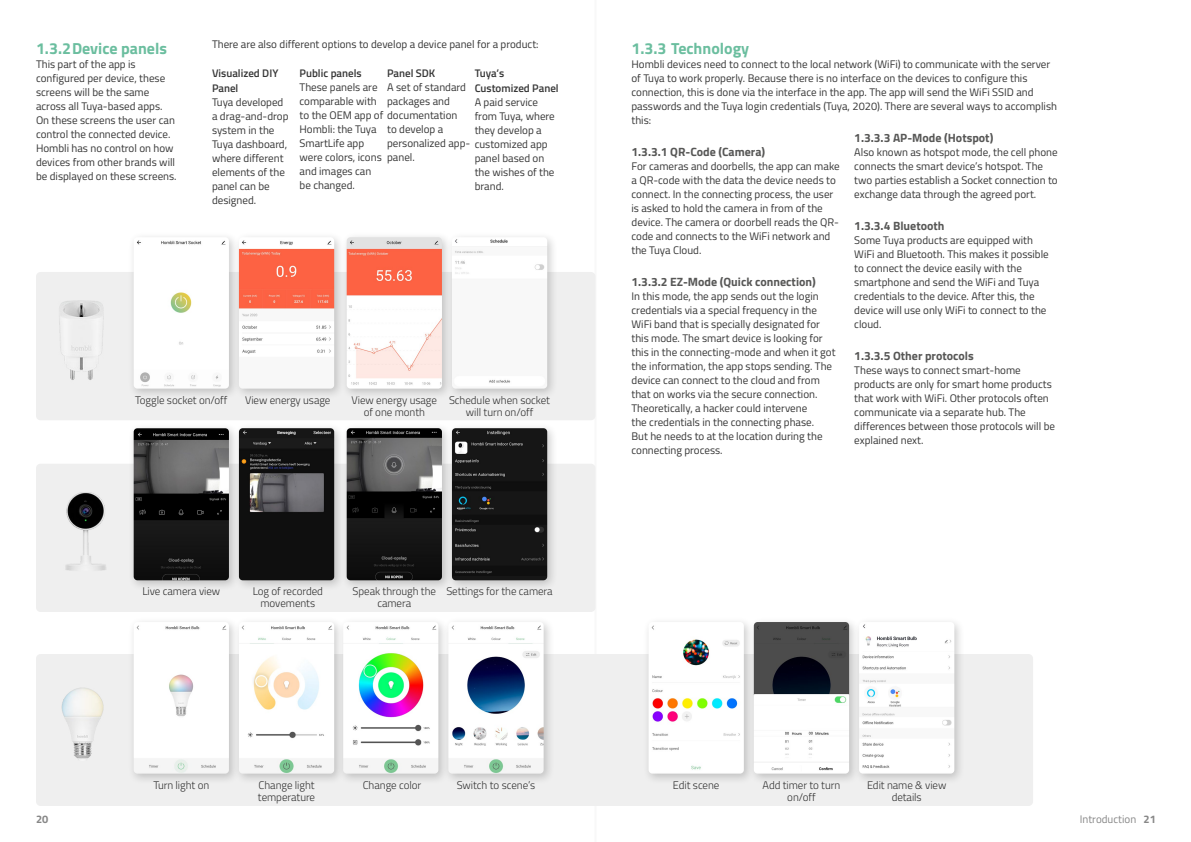
<style>
.page{position:relative;width:1191px;height:842px;background:#fff}
.page>*{position:absolute;margin:0;border:0;box-sizing:border-box;transform-origin:0 0}
.t1{font:700 16px "Titillium Web";color:#6bbe9f}
.t2{font:700 12px "Titillium Web";color:#575756}
.t3{font:11px/14px "Titillium Web";color:#363636}
.t4{font:300 11px/12px "Titillium Web";letter-spacing:-.005em;color:#303030;text-align:center}
.t5{font:600 11px/15px "Titillium Web";color:#363636}
.t6{font:11px "Titillium Web";color:#878787}
.t7{font:700 11px "Titillium Web";color:#878787}
.s1{font-weight:700}
</style>
<div class="page">
<hr style="left:594px;top:0;width:2px;height:842px;background:#f8f8f8">
<div style="left:36px;top:654px;width:997px;height:152px;background:#efefef;border-radius:4px"></div>
<div style="left:36px;top:272px;width:559px;height:148px;background:#efefef;border-radius:4px"></div>
<div style="left:36px;top:464px;width:559px;height:148px;background:#efefef;border-radius:4px"></div>
<img style="left:61px;top:687px;width:43px;height:72px">
<img style="left:59px;top:300px;width:45px;height:80px">
<img style="left:65px;top:492px;width:41px;height:79px">
<div style="left:337px;top:616px;width:112px;height:169px;background:#000;opacity:.2"></div>
<img style="left:345px;top:622px;width:93px;height:152px">
<div style="left:442px;top:616px;width:112px;height:169px;background:#000;opacity:.2"></div>
<img style="left:448px;top:622px;width:95px;height:152px">
<div style="left:341px;top:231px;width:112px;height:169px;background:#000;opacity:.2"></div>
<img style="left:347px;top:237px;width:95px;height:152px">
<div style="left:341px;top:422px;width:112px;height:169px;background:#000;opacity:.2"></div>
<img style="left:347px;top:428px;width:95px;height:152px">
<div style="left:446px;top:231px;width:112px;height:169px;background:#000;opacity:.2"></div>
<div style="left:452px;top:237px;width:95px;height:152px;background:#f8f8f8"></div>
<div style="left:446px;top:422px;width:112px;height:169px;background:#000;opacity:.2"></div>
<img style="left:452px;top:428px;width:95px;height:152px">
<div style="left:233px;top:616px;width:112px;height:169px;background:#000;opacity:.2"></div>
<img style="left:240px;top:622px;width:94px;height:152px">
<div style="left:128px;top:616px;width:112px;height:169px;background:#000;opacity:.2"></div>
<img style="left:134px;top:622px;width:95px;height:152px">
<div style="left:128px;top:231px;width:112px;height:169px;background:#000;opacity:.2"></div>
<div style="left:134px;top:237px;width:95px;height:152px;background:#fff"></div>
<div style="left:128px;top:422px;width:112px;height:169px;background:#000;opacity:.2"></div>
<img style="left:134px;top:428px;width:95px;height:152px">
<div style="left:233px;top:231px;width:112px;height:169px;background:#000;opacity:.2"></div>
<img style="left:239px;top:237px;width:95px;height:152px">
<div style="left:233px;top:422px;width:112px;height:169px;background:#000;opacity:.2"></div>
<img style="left:239px;top:428px;width:95px;height:152px">
<div style="left:643px;top:616px;width:112px;height:169px;background:#000;opacity:.2"></div>
<img style="left:648px;top:622px;width:96px;height:152px">
<div style="left:748px;top:616px;width:112px;height:169px;background:#000;opacity:.2"></div>
<img style="left:754px;top:622px;width:95px;height:152px">
<div style="left:853px;top:616px;width:112px;height:169px;background:#000;opacity:.2"></div>
<img style="left:859px;top:622px;width:95px;height:152px">
<h1 class="t1" style="left:36px;top:36px;width:132px">1.3.2Device panels</h1>
<p class="t3" style="left:36px;top:57px;width:142px">This part of the app is configured per device, these screens will be the same across all Tuya-based apps.<br>On these screens the user can control the connected device.<br>Hombli has no control on how devices from other brands will be displayed on these screens.</p>
<p class="t3" style="left:212px;top:37px;width:328px">There are also different options to develop a device panel for a product:</p>
<p class="t5" style="left:475px;top:65px;width:86px">Tuya’s<br>Customized Panel</p>
<p class="t3" style="left:475px;top:94px;width:65px">A paid service</p>
<p class="t3" style="left:475px;top:108px;width:82px">from Tuya, where</p>
<p class="t3" style="left:475px;top:122px;width:69px">they develop a</p>
<p class="t3" style="left:387px;top:135px;width:162px">personalized app- customized app</p>
<p class="t3" style="left:475px;top:150px;width:81px">panel based on the wishes of the brand.</p>
<p class="t5" style="left:387px;top:65px;width:50px">Panel SDK</p>
<p class="t3" style="left:387px;top:79px;width:80px">A set of standard</p>
<p class="t3" style="left:387px;top:93px;width:64px">packages and</p>
<p class="t3" style="left:299px;top:107px;width:159px">to the OEM app of documentation</p>
<p class="t3" style="left:387px;top:121px;width:58px">to develop a</p>
<p class="t3" style="left:387px;top:149px;width:29px">panel.</p>
<p class="t5" style="left:299px;top:65px;width:64px">Public panels</p>
<p class="t3" style="left:299px;top:79px;width:79px">These panels are comparable with</p>
<p class="t3" style="left:299px;top:121px;width:84px">Hombli: the Tuya<br>SmartLife app were colors, icons and images can be changed.</p>
<p class="t5" style="left:212px;top:65px;width:68px">Visualized DIY<br>Panel</p>
<p class="t3" style="left:212px;top:94px;width:78px">Tuya developed a drag-and-drop system in the<br>Tuya dashboard, where different elements of the panel can be designed.</p>
<p class="t4" style="left:135px;top:393px;width:94px">Toggle socket on/off</p>
<p class="t4" style="left:245px;top:393px;width:87px">View energy usage</p>
<p class="t4" style="left:351px;top:393px;width:87px">View energy usage of one month</p>
<p class="t4" style="left:449px;top:393px;width:103px">Schedule when socket will turn on/off</p>
<p class="t4" style="left:142px;top:585px;width:79px">Live camera view</p>
<p class="t4" style="left:253px;top:585px;width:72px">Log of recorded movements</p>
<p class="t4" style="left:352px;top:585px;width:85px">Speak through the camera</p>
<p class="t4" style="left:446px;top:585px;width:108px">Settings for the camera</p>
<p class="t4" style="left:153px;top:779px;width:57px">Turn light on</p>
<p class="t4" style="left:258px;top:779px;width:59px;text-align:left">Change light temperature</p>
<p class="t4" style="left:363px;top:779px;width:60px">Change color</p>
<p class="t4" style="left:457px;top:779px;width:80px">Switch to scene’s</p>
<h1 class="t1" style="left:631px;top:36px;width:119px">1.3.3 Technology</h1>
<p class="t3" style="left:631px;top:57px;width:427px">Hombli devices need to connect to the local network (WiFi) to communicate with the server of Tuya to work properly. Because there is no interface on the devices to configure this connection, this is done via the interface in the app. The app will send the WiFi SSID and passwords and the Tuya login credentials (Tuya, 2020). There are several ways to accomplish this:</p>
<p class="t2" style="left:631px;top:143px;width:135px">1.3.3.1 QR-Code (Camera)</p>
<p class="t3" style="left:631px;top:159px;width:210px">For cameras and doorbells, the app can make a QR-code with the data the device needs to connect. In the connecting process, the user is asked to hold the camera in from of the device. The camera or doorbell reads the QR&shy;code and connects to the WiFi network and the Tuya Cloud.</p>
<p class="t2" style="left:631px;top:273px;width:186px">1.3.3.2 EZ-Mode (Quick connection)</p>
<p class="t3" style="left:631px;top:289px;width:206px">In this mode, the app sends out the login credentials via a special frequency in the WiFi band that is specially designated for this mode. The smart device is looking for this in the connecting-mode and when it got the information, the app stops sending. The device can connect to the cloud and from that on works via the secure connection.<br>Theoretically, a hacker could intervene<br>the credentials in the connecting phase.<br>But he needs to at the location during the connecting process.</p>
<p class="t2" style="left:854px;top:129px;width:141px">1.3.3.3 AP-Mode (Hotspot)</p>
<p class="t3" style="left:854px;top:145px;width:205px">Also known as hotspot mode, the cell phone connects the smart device’s hotspot. The two parties establish a Socket connection to exchange data through the agreed port.</p>
<p class="t2" style="left:854px;top:217px;width:92px">1.3.3.4 Bluetooth</p>
<p class="t3" style="left:854px;top:233px;width:196px">Some Tuya products are equipped with WiFi and Bluetooth. This makes it possible to connect the device easily with the smartphone and send the WiFi and Tuya credentials to the device. After this, the device will use only WiFi to connect to the cloud.</p>
<p class="t2" style="left:854px;top:347px;width:121px">1.3.3.5 Other protocols</p>
<p class="t3" style="left:854px;top:363px;width:202px">These ways to connect smart-home products are only for smart home products that work with WiFi. Other protocols often communicate via a separate hub. The differences between those protocols will be explained next.</p>
<p class="t4" style="left:673px;top:779px;width:48px">Edit scene</p>
<p class="t4" style="left:762px;top:779px;width:79px">Add timer to turn on/off</p>
<p class="t4" style="left:867px;top:779px;width:81px">Edit name &amp; view details</p>
<p class="t7" style="left:36px;top:811px;width:14px">20</p>
<p class="t6" style="left:1079px;top:811px;width:77px">Introduction <span class="s1">21</span></p>
</div>
